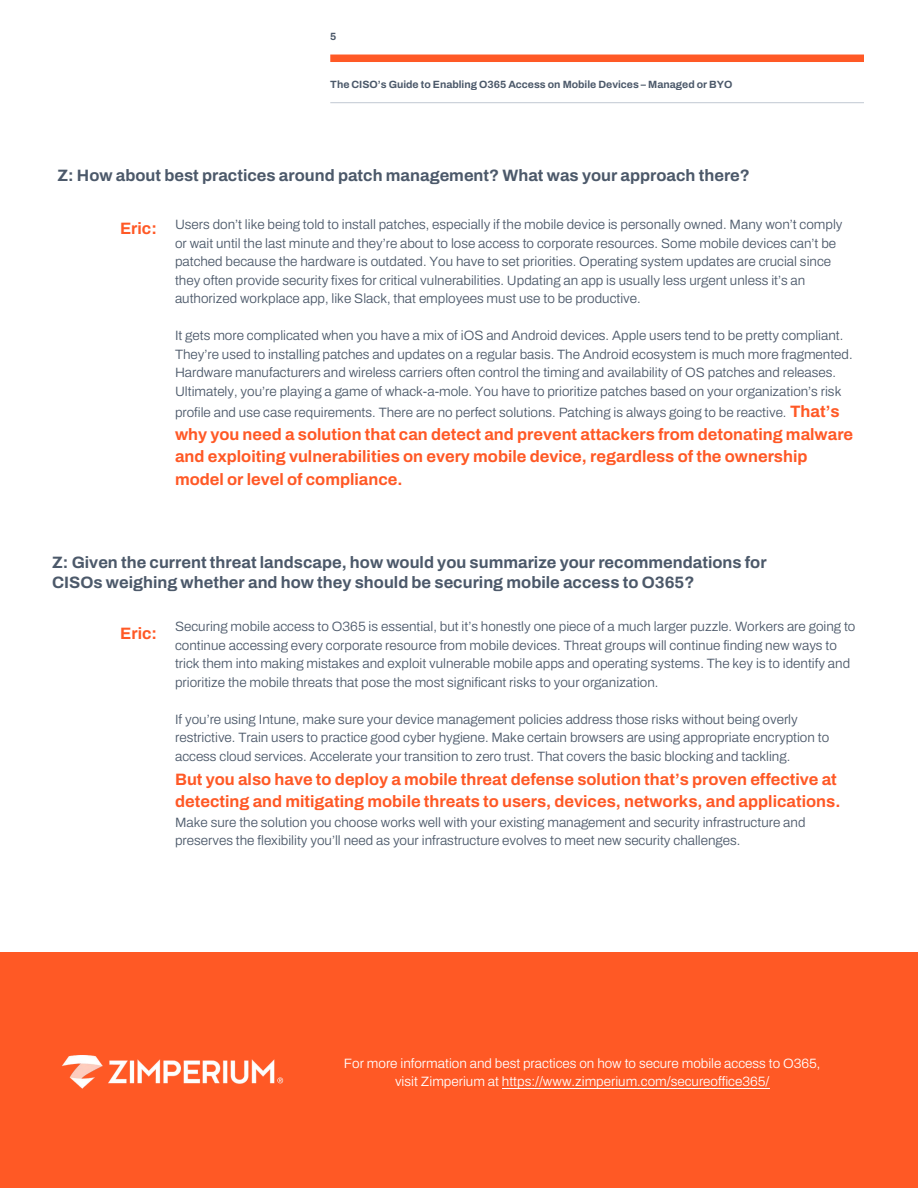
<style>
.page{position:relative;width:918px;height:1188px;background:#fff}
.page>*{position:absolute;margin:0;border:0;box-sizing:border-box;transform-origin:0 0}
.t1{font:700 16.5px/22.6px "Archivo";color:#ff5926}
.t2{font:700 16.5px/19.8px "Archivo";color:#4c596a}
.t3{font:700 16.5px "Archivo";color:#ff5926}
.t4{font:300 13.5px/18.5px "Archivo";color:#4c596a}
.t5{font:300 13.5px/18px "Archivo";color:#fff;text-align:center}
.t6{font:700 10.5px "Archivo";color:#4c596a}
.s1{font-weight:700;font-size:16.5px;color:#ff5926}
.s2{font-style:inherit}
</style>
<div class="page">
<div style="left:330px;top:55px;width:534px;height:7px;background:#ff5926"></div>
<hr style="left:330px;top:102px;width:534px;height:1px;background:#c1c9d2">
<div style="left:0;top:952px;width:918px;height:236px;background:#ff5925"></div>
<hr style="left:502px;top:1089px;width:267px;height:1px;background:#fff">
<img style="left:51px;top:1048px;width:244px;height:48px">
<p class="t6" style="left:330px;top:29px;width:8px">5</p>
<p class="t6" style="left:330px;top:76px;width:404px">The CISO’s Guide to Enabling O365 Access on Mobile Devices – Managed or BYO</p>
<p class="t2" style="left:57px;top:166px;width:694px">Z: How about best practices around patch management? What was your approach there?</p>
<p class="t4" style="left:175px;top:216px;width:669px">Users don’t like being told to install patches, especially if the mobile device is personally owned. Many won’t comply or wait until the last minute and they’re about to lose access to corporate resources. Some mobile devices can’t be patched because the hardware is outdated. You have to set priorities. Operating system updates are crucial since they often provide security fixes for critical vulnerabilities. Updating an app is usually less urgent unless it’s an authorized workplace app, like Slack, that employees must use to be productive.</p>
<p class="t4" style="left:175px;top:327px;width:679px">It gets more complicated when you have a mix of iOS and Android devices. Apple users tend to be pretty compliant.<br>They’re used to installing patches and updates on a regular basis. The Android ecosystem is much more fragmented.<br>Hardware manufacturers and wireless carriers often control the timing and availability of OS patches and releases.<br>Ultimately, you’re playing a game of whack-a-mole. You have to prioritize patches based on your organization’s risk</p>
<p class="t4" style="left:175px;top:403px;width:666px">profile and use case requirements. There are no perfect solutions. Patching is always going to be reactive. <span class="s1">That’s</span></p>
<p class="t1" style="left:175px;top:423px;width:680px">why you need a solution that can detect and prevent attackers from detonating malware and exploiting vulnerabilities on every mobile device, regardless of the ownership model or level of compliance.</p>
<p class="t3" style="left:120px;top:216px;width:38px">Eric:</p>
<p class="t2" style="left:52px;top:552px;width:716px">Z: Given the current threat landscape, how would you summarize your recommendations for<br>CISOs weighing whether and how they should be securing mobile access to O365<span class="s2">?</span></p>
<p class="t4" style="left:175px;top:617px;width:682px">Securing mobile access to O365 is essential, but it’s honestly one piece of a much larger puzzle. Workers are going to continue accessing every corporate resource from mobile devices. Threat groups will continue finding new ways to trick them into making mistakes and exploit vulnerable mobile apps and operating systems. The key is to identify and prioritize the mobile threats that pose the most significant risks to your organization.</p>
<p class="t4" style="left:175px;top:710px;width:656px">If you’re using Intune, make sure your device management policies address those risks without being overly restrictive. Train users to practice good cyber hygiene. Make certain browsers are using appropriate encryption to access cloud services. Accelerate your transition to zero trust. That covers the basic blocking and tackling.</p>
<p class="t1" style="left:175px;top:768px;width:667px">But you also have to deploy a mobile threat defense solution that’s proven effective at detecting and mitigating mobile threats to users, devices, networks, and applications.</p>
<p class="t4" style="left:175px;top:813px;width:632px">Make sure the solution you choose works well with your existing management and security infrastructure and preserves the flexibility you’ll need as your infrastructure evolves to meet new security challenges.</p>
<p class="t3" style="left:120px;top:621px;width:38px">Eric:</p>
<p class="t5" style="left:344px;top:1055px;width:478px">For more information and best practices on how to secure mobile access to O365, visit Zimperium at https://www.zimperium.com/secureoffice365/</p>
</div>
